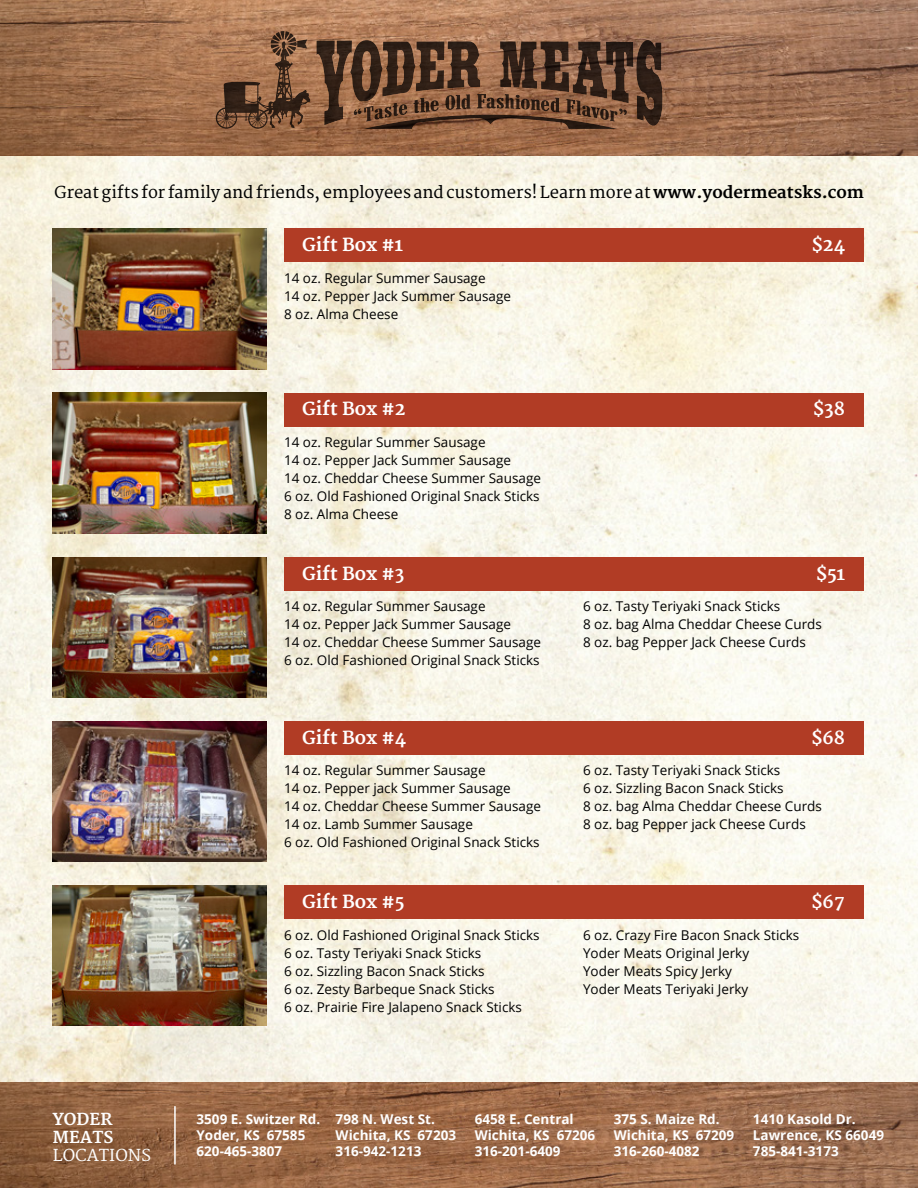
<style>
.page{position:relative;width:918px;height:1188px;background:#fff}
.page>*{position:absolute;margin:0;border:0;box-sizing:border-box;transform-origin:0 0}
.t1{font:700 18px "Merriweather";color:#fff}
.t2{font:16.5px "Merriweather";color:#000}
.t3{font:700 16.5px/18px "Merriweather";color:#fff}
.t4{font:16.5px "Merriweather";color:#fff}
.t5{font:13.5px/18px "Open Sans";color:#000}
.t6{font:700 13.5px/16.2px "Open Sans";color:#fff}
.s1{font-weight:700}
</style>
<div class="page">
<img style="left:0;top:155px;width:918px;height:927px">
<img style="left:0;top:1082px;width:918px;height:106px">
<div style="left:284px;top:229px;width:580px;height:33px;background:#b13c25"></div>
<div style="left:284px;top:393px;width:580px;height:33px;background:#b13c25"></div>
<div style="left:284px;top:557px;width:580px;height:34px;background:#b13c25"></div>
<div style="left:284px;top:722px;width:580px;height:33px;background:#b13c25"></div>
<div style="left:284px;top:886px;width:580px;height:33px;background:#b13c25"></div>
<img style="left:53px;top:229px;width:214px;height:140px">
<img style="left:53px;top:393px;width:214px;height:140px">
<img style="left:53px;top:557px;width:214px;height:140px">
<img style="left:53px;top:721px;width:214px;height:141px">
<img style="left:53px;top:885px;width:214px;height:141px">
<img style="left:0;top:0;width:918px;height:155px">
<div style="left:216px;top:31px;width:447px;height:99px;background:#000;opacity:.75"></div>
<hr style="left:174px;top:1106px;width:2px;height:58px;background:#fff">
<p class="t2" style="left:54px;top:182px;width:812px">Great gifts for family and friends, employees and customers! Learn more at <span class="s1">www.yodermeatsks.com</span></p>
<h1 class="t1" style="left:302px;top:234px;width:103px">Gift Box #1</h1>
<h1 class="t1" style="left:812px;top:234px;width:34px">$24</h1>
<p class="t5" style="left:284px;top:268px;width:229px">14 oz. Regular Summer Sausage<br>14 oz. Pepper Jack Summer Sausage<br>8 oz. Alma Cheese</p>
<h1 class="t1" style="left:302px;top:398px;width:105px">Gift Box #2</h1>
<h1 class="t1" style="left:814px;top:398px;width:33px">$38</h1>
<p class="t5" style="left:284px;top:433px;width:258px">14 oz. Regular Summer Sausage<br>14 oz. Pepper Jack Summer Sausage<br>14 oz. Cheddar Cheese Summer Sausage<br>6 oz. Old Fashioned Original Snack Sticks<br>8 oz. Alma Cheese</p>
<h1 class="t1" style="left:302px;top:562px;width:104px">Gift Box #3</h1>
<h1 class="t1" style="left:817px;top:562px;width:30px">$51</h1>
<p class="t5" style="left:284px;top:597px;width:258px">14 oz. Regular Summer Sausage<br>14 oz. Pepper Jack Summer Sausage<br>14 oz. Cheddar Cheese Summer Sausage 6 oz. Old Fashioned Original Snack Sticks</p>
<p class="t5" style="left:583px;top:597px;width:240px">6 oz. Tasty Teriyaki Snack Sticks<br>8 oz. bag Alma Cheddar Cheese Curds<br>8 oz. bag Pepper Jack Cheese Curds</p>
<h1 class="t1" style="left:302px;top:726px;width:106px">Gift Box #4</h1>
<h1 class="t1" style="left:812px;top:726px;width:35px">$68</h1>
<p class="t5" style="left:284px;top:761px;width:258px">14 oz. Regular Summer Sausage<br>14 oz. Pepper jack Summer Sausage<br>14 oz. Cheddar Cheese Summer Sausage 14 oz. Lamb Summer Sausage<br>6 oz. Old Fashioned Original Snack Sticks</p>
<p class="t5" style="left:583px;top:761px;width:240px">6 oz. Tasty Teriyaki Snack Sticks<br>6 oz. Sizzling Bacon Snack Sticks<br>8 oz. bag Alma Cheddar Cheese Curds 8 oz. bag Pepper jack Cheese Curds</p>
<p class="t3" style="left:53px;top:1110px;width:62px">YODER<br>MEATS</p>
<p class="t4" style="left:53px;top:1145px;width:100px">LOCATIONS</p>
<h1 class="t1" style="left:302px;top:891px;width:104px">Gift Box #5</h1>
<h1 class="t1" style="left:812px;top:891px;width:35px">$67</h1>
<p class="t5" style="left:284px;top:925px;width:257px">6 oz. Old Fashioned Original Snack Sticks 6 oz. Tasty Teriyaki Snack Sticks<br>6 oz. Sizzling Bacon Snack Sticks<br>6 oz. Zesty Barbeque Snack Sticks<br>6 oz. Prairie Fire Jalapeno Snack Sticks</p>
<p class="t5" style="left:583px;top:925px;width:218px">6 oz. Crazy Fire Bacon Snack Sticks<br>Yoder Meats Original Jerky<br>Yoder Meats Spicy Jerky<br>Yoder Meats Teriyaki Jerky</p>
<p class="t6" style="left:197px;top:1111px;width:125px">3509 E. Switzer Rd.<br>Yoder, KS 67585<br>620-465-3807</p>
<p class="t6" style="left:336px;top:1111px;width:122px">798 N. West St.<br>Wichita, KS 67203<br>316-942-1213</p>
<p class="t6" style="left:475px;top:1111px;width:122px">6458 E. Central<br>Wichita, KS 67206<br>316-201-6409</p>
<p class="t6" style="left:614px;top:1111px;width:122px">375 S. Maize Rd.<br>Wichita, KS 67209<br>316-260-4082</p>
<p class="t6" style="left:753px;top:1111px;width:133px">1410 Kasold Dr.<br>Lawrence, KS 66049<br>785-841-3173</p>
</div>
